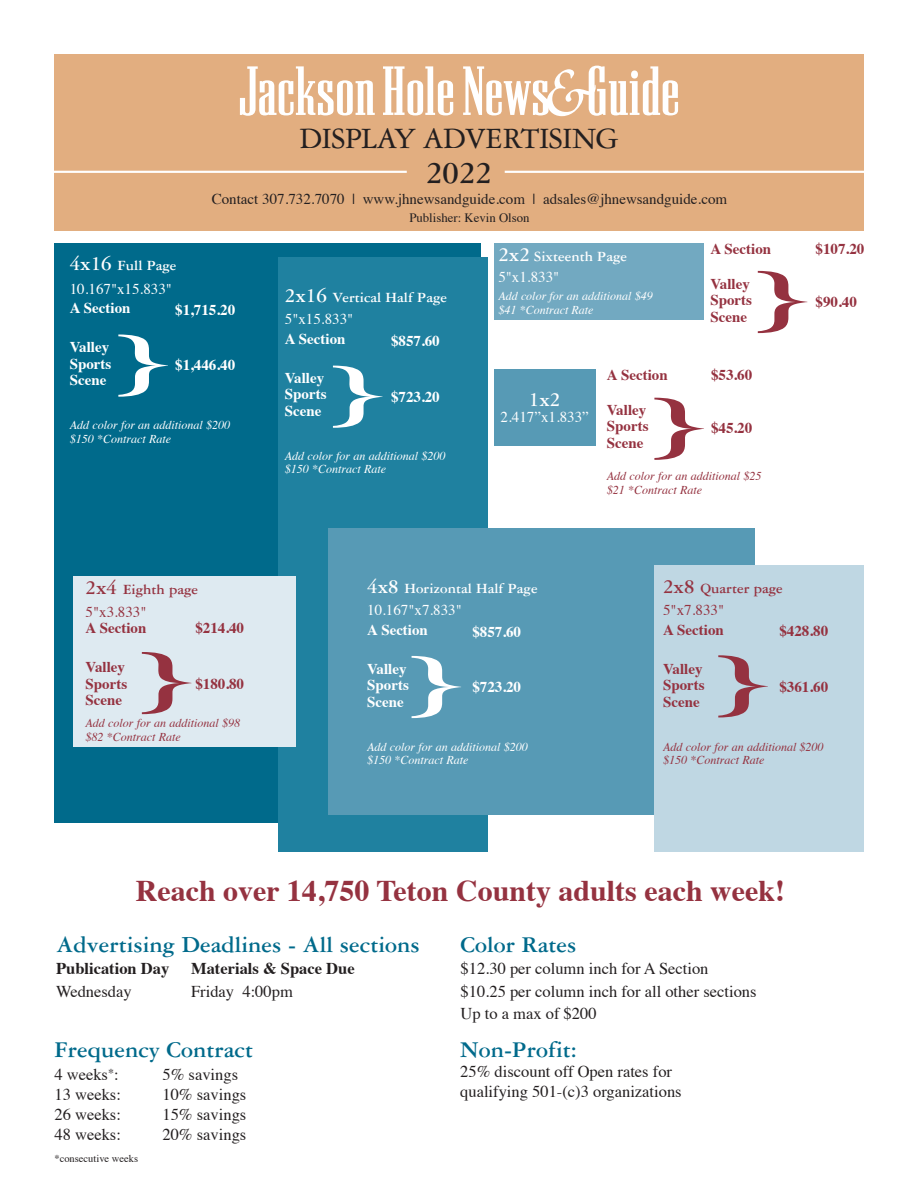
<style>
.page{position:relative;width:918px;height:1188px;background:#fff}
.page>*{position:absolute;margin:0;border:0;box-sizing:border-box;transform-origin:0 0}
.t1{font:700 33px "Garamond 3 LT Std";color:#231f20}
.t2{font:31.35px "Garamond 3 LT Std";letter-spacing:-.02em;color:#231f20}
.t3{font:700 30px "Times";color:#953240}
.t4{font:700 24px "Garamond 3 LT Std";color:#006a8b}
.t5{font:700 21px "Garamond 3 LT Std";color:#fff}
.t6{font:16.5px/22.5px "Times";color:#231f20}
.t7{font:700 16.5px "Times";color:#231f20}
.t8{font:700 15px/16.5px "Times";color:#953240}
.t9{font:700 15px/16.5px "Times";color:#fff}
.t10{font:700 15px "Garamond 3 LT Std";color:#fff}
.t11{font:15px "Times";color:#231f20}
.t12{font:15px "Times";color:#fff}
.t13{font:700 15px "Garamond 3 LT Std";color:#953240}
.t14{font:15px "Times";color:#953240}
.t15{font:12.75px "Times";color:#231f20}
.t16{font:italic 12px/13.8px "Times";color:#fff}
.t17{font:italic 12px/13.8px "Times";color:#953240}
.t18{font:10.5px "Times";color:#231f20}
.s1{font-size:21px}
</style>
<div class="page">
<div style="left:54px;top:243px;width:426px;height:580px;background:#006a8b"></div>
<div style="left:278px;top:257px;width:209px;height:595px;background:#1f81a0"></div>
<div style="left:328px;top:528px;width:427px;height:287px;background:#579ab5"></div>
<div style="left:654px;top:566px;width:210px;height:286px;background:#bfd7e3"></div>
<div style="left:73px;top:576px;width:222px;height:170px;background:#deeaf1"></div>
<div style="left:494px;top:243px;width:210px;height:77px;background:#72a9c1"></div>
<div style="left:494px;top:369px;width:101px;height:77px;background:#579ab5"></div>
<div style="left:54px;top:54px;width:810px;height:177px;background:#e2ae80"></div>
<hr style="left:505px;top:171px;width:368px;height:2px;background:#fff">
<hr style="left:45px;top:171px;width:362px;height:2px;background:#fff">
<svg style="left:240px;top:66px;width:135px;height:50px"></svg>
<svg style="left:383px;top:66px;width:70px;height:49px"></svg>
<svg style="left:463px;top:66px;width:215px;height:50px"></svg>
<svg style="left:118px;top:335px;width:50px;height:62px"></svg>
<svg style="left:333px;top:366px;width:50px;height:62px"></svg>
<svg style="left:758px;top:271px;width:49px;height:62px"></svg>
<svg style="left:654px;top:398px;width:50px;height:62px"></svg>
<svg style="left:718px;top:655px;width:50px;height:62px"></svg>
<svg style="left:142px;top:652px;width:49px;height:62px"></svg>
<svg style="left:412px;top:656px;width:49px;height:62px"></svg>
<h2 class="t2" style="left:299px;top:122px;width:321px">DISPLAY ADVERTISING</h2>
<h1 class="t1" style="left:426px;top:154px;width:67px">2022</h1>
<p class="t11" style="left:212px;top:185px;width:517px">Contact 307.732.7070 | www.jhnewsandguide.com | adsales@jhnewsandguide.com</p>
<p class="t15" style="left:409px;top:206px;width:122px">Publisher: Kevin Olson</p>
<p class="t10" style="left:70px;top:258px;width:108px"><span class="s1">4x16</span> Full Page</p>
<p class="t12" style="left:70px;top:275px;width:104px">10.167"x15.833"</p>
<p class="t9" style="left:70px;top:298px;width:62px">A Section</p>
<p class="t9" style="left:70px;top:337px;width:43px">Valley<br>Sports<br>Scene</p>
<p class="t16" style="left:70px;top:418px;width:162px">Add color for an additional $200 $150 *Contract Rate</p>
<p class="t9" style="left:175px;top:300px;width:61px">$1,715.20</p>
<p class="t9" style="left:175px;top:355px;width:61px">$1,446.40</p>
<p class="t10" style="left:285px;top:289px;width:164px"><span class="s1">2x16</span> Vertical Half Page</p>
<p class="t12" style="left:285px;top:305px;width:70px">5"x15.833"</p>
<p class="t9" style="left:285px;top:329px;width:62px">A Section</p>
<p class="t9" style="left:285px;top:368px;width:43px">Valley<br>Sports<br>Scene</p>
<p class="t16" style="left:285px;top:448px;width:162px">Add color for an additional $200 $150 *Contract Rate</p>
<p class="t9" style="left:391px;top:331px;width:50px">$857.60</p>
<p class="t9" style="left:391px;top:387px;width:50px">$723.20</p>
<p class="t10" style="left:498px;top:249px;width:130px"><span class="s1">2x2</span> Sixteenth Page</p>
<p class="t12" style="left:498px;top:263px;width:62px">5"x1.833"</p>
<p class="t16" style="left:498px;top:288px;width:156px">Add color for an additional $49 $41 *Contract Rate</p>
<p class="t8" style="left:710px;top:239px;width:62px">A Section</p>
<p class="t8" style="left:710px;top:274px;width:43px">Valley<br>Sports<br>Scene</p>
<p class="t5" style="left:529px;top:388px;width:33px">1x2</p>
<p class="t12" style="left:501px;top:403px;width:90px">2.417”x1.833”</p>
<p class="t8" style="left:711px;top:365px;width:43px">$53.60</p>
<p class="t8" style="left:711px;top:418px;width:43px">$45.20</p>
<p class="t8" style="left:607px;top:365px;width:62px">A Section</p>
<p class="t8" style="left:607px;top:400px;width:43px">Valley<br>Sports<br>Scene</p>
<p class="t17" style="left:607px;top:469px;width:156px">Add color for an additional $25 $21 *Contract Rate</p>
<p class="t8" style="left:816px;top:239px;width:50px">$107.20</p>
<p class="t8" style="left:816px;top:292px;width:43px">$90.40</p>
<p class="t13" style="left:86px;top:582px;width:114px"><span class="s1">2x4</span> Eighth page</p>
<p class="t14" style="left:86px;top:598px;width:62px">5"x3.833"</p>
<p class="t8" style="left:86px;top:619px;width:62px">A Section</p>
<p class="t8" style="left:86px;top:658px;width:43px">Valley<br>Sports<br>Scene</p>
<p class="t17" style="left:86px;top:716px;width:156px">Add color for an additional $98 $82 *Contract Rate</p>
<p class="t8" style="left:195px;top:618px;width:50px">$214.40</p>
<p class="t8" style="left:195px;top:674px;width:50px">$180.80</p>
<p class="t10" style="left:367px;top:580px;width:172px"><span class="s1">4x8</span> Horizontal Half Page</p>
<p class="t12" style="left:367px;top:596px;width:96px">10.167"x7.833"</p>
<p class="t9" style="left:367px;top:620px;width:62px">A Section</p>
<p class="t9" style="left:367px;top:659px;width:43px">Valley<br>Sports<br>Scene</p>
<p class="t16" style="left:367px;top:739px;width:162px">Add color for an additional $200 $150 *Contract Rate</p>
<p class="t9" style="left:472px;top:622px;width:50px">$857.60</p>
<p class="t9" style="left:472px;top:677px;width:50px">$723.20</p>
<p class="t13" style="left:663px;top:580px;width:121px"><span class="s1">2x8</span> Quarter page</p>
<p class="t14" style="left:663px;top:596px;width:62px">5"x7.833"</p>
<p class="t8" style="left:663px;top:620px;width:62px">A Section</p>
<p class="t8" style="left:663px;top:659px;width:43px">Valley<br>Sports<br>Scene</p>
<p class="t17" style="left:663px;top:739px;width:162px">Add color for an additional $200 $150 *Contract Rate</p>
<p class="t8" style="left:779px;top:621px;width:50px">$428.80</p>
<p class="t8" style="left:779px;top:677px;width:50px">$361.60</p>
<h3 class="t3" style="left:136px;top:862px;width:651px">Reach over 14,750 Teton County adults each week!</h3>
<h3 class="t4" style="left:56px;top:931px;width:365px">Advertising Deadlines - All sections</h3>
<p class="t7" style="left:56px;top:953px;width:115px">Publication Day</p>
<p class="t7" style="left:191px;top:953px;width:165px">Materials &amp; Space Due</p>
<p class="t6" style="left:56px;top:979px;width:77px">Wednesday</p>
<p class="t6" style="left:191px;top:979px;width:103px">Friday 4:00pm</p>
<h3 class="t4" style="left:461px;top:931px;width:117px">Color Rates</h3>
<p class="t6" style="left:461px;top:956px;width:298px">$12.30 per column inch for A Section $10.25 per column inch for all other sections<br>Up to a max of $200</p>
<h3 class="t4" style="left:460px;top:1037px;width:118px">Non-Profit:</h3>
<p class="t6" style="left:460px;top:1060px;width:223px;line-height:19.8px">25% discount off Open rates for qualifying 501-(c)3 organizations</p>
<h3 class="t4" style="left:54px;top:1037px;width:200px">Frequency Contract</h3>
<p class="t6" style="left:54px;top:1062px;width:66px">4 weeks<sup>*</sup>:</p>
<p class="t6" style="left:162px;top:1062px;width:77px">5% savings</p>
<p class="t6" style="left:54px;top:1082px;width:68px">13 weeks:</p>
<p class="t6" style="left:162px;top:1082px;width:85px">10% savings</p>
<p class="t6" style="left:54px;top:1102px;width:68px">26 weeks:</p>
<p class="t6" style="left:162px;top:1102px;width:85px">15% savings</p>
<p class="t6" style="left:54px;top:1121px;width:68px">48 weeks:</p>
<p class="t6" style="left:162px;top:1121px;width:85px">20% savings</p>
<p class="t18" style="left:54px;top:1149px;width:85px">*consecutive weeks</p>
</div>
